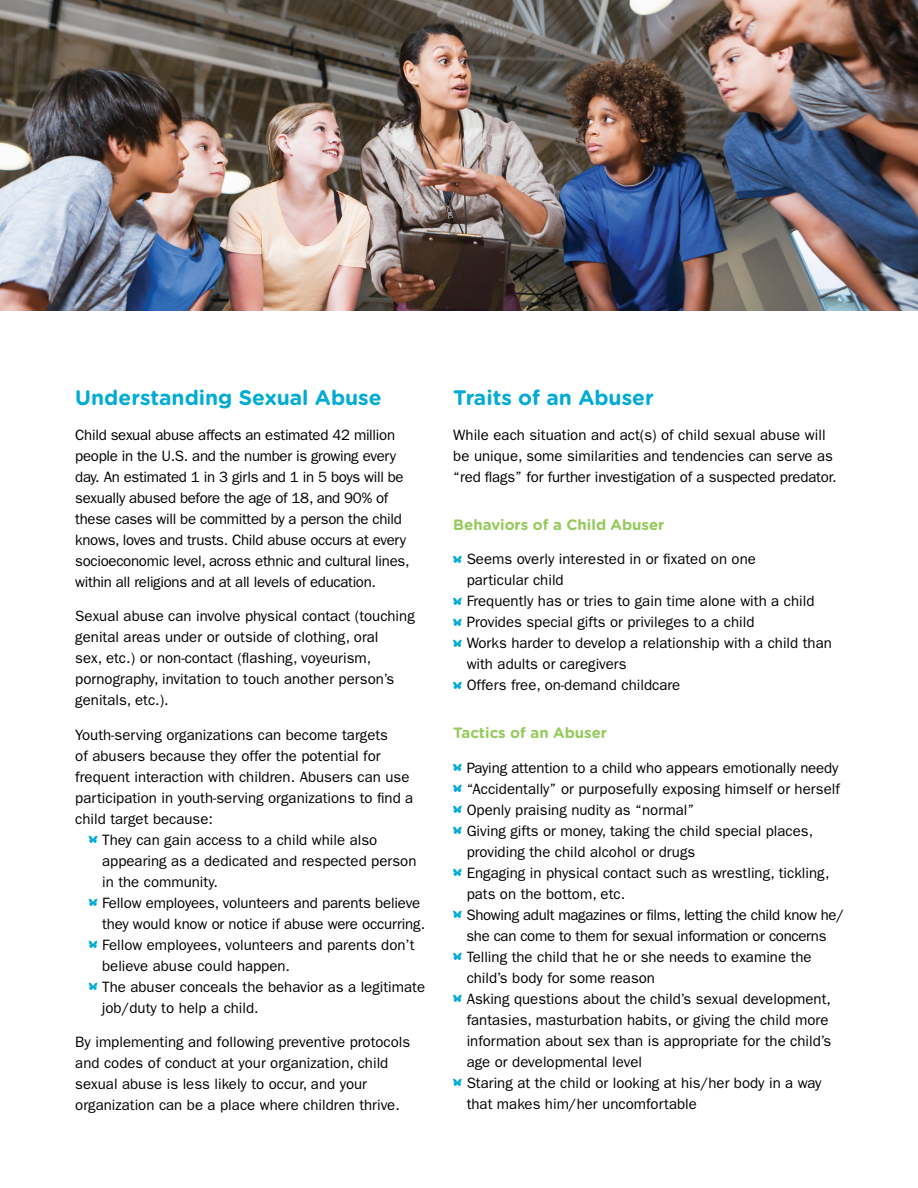
<style>
.page{position:relative;width:918px;height:1188px;background:#fff}
.page>*{position:absolute;margin:0;border:0;box-sizing:border-box;transform-origin:0 0}
.t1{font:700 21px "Gotham Rounded";color:#00abd4}
.t2{font:15px/21px "ITC Franklin Gothic Std";color:#000}
.t3{font:15px/21px "ITC Franklin Gothic Std";letter-spacing:-.02em;color:#000}
.t4{font:700 15px "Gotham Rounded";color:#95ca5b}
.s1{font-family:"LK Butterfly";color:#00abd4}
</style>
<div class="page">
<img style="left:0;top:0;width:918px;height:311px">
<h1 class="t1" style="left:75px;top:383px;width:308px">Understanding Sexual Abuse</h1>
<p class="t3" style="left:75px;top:424px;width:336px">Child sexual abuse affects an estimated 42 million people in the U.S. and the number is growing every day. An estimated 1 in 3 girls and 1 in 5 boys will be sexually abused before the age of 18, and 90% of these cases will be committed by a person the child knows, loves and trusts. Child abuse occurs at every socioeconomic level, across ethnic and cultural lines, within all religions and at all levels of education.</p>
<p class="t2" style="left:75px;top:606px;width:341px">Sexual abuse can involve physical contact (touching genital areas under or outside of clothing, oral<br>sex, etc.) or non-contact (flashing, voyeurism, pornography, invitation to touch another person’s genitals, etc.).</p>
<p class="t2" style="left:75px;top:724px;width:314px">Youth-serving organizations can become targets</p>
<p class="t2" style="left:75px;top:745px;width:307px">of abusers because they offer the potential for</p>
<p class="t2" style="left:75px;top:766px;width:336px">frequent interaction with children. Abusers can use</p>
<p class="t2" style="left:75px;top:787px;width:340px">participation in youth-serving organizations to find a</p>
<p class="t2" style="left:75px;top:808px;width:139px">child target because:</p>
<p class="t2" style="left:89px;top:829px;width:290px"><span class="s1">o</span> They can gain access to a child while also</p>
<p class="t2" style="left:102px;top:850px;width:316px">appearing as a dedicated and respected person</p>
<p class="t2" style="left:102px;top:871px;width:117px">in the community.</p>
<p class="t2" style="left:89px;top:892px;width:333px"><span class="s1">o</span> Fellow employees, volunteers and parents believe</p>
<p class="t2" style="left:102px;top:913px;width:325px">they would know or notice if abuse were occurring.</p>
<p class="t2" style="left:89px;top:934px;width:327px"><span class="s1">o</span> Fellow employees, volunteers and parents don’t</p>
<p class="t2" style="left:102px;top:955px;width:189px">believe abuse could happen.</p>
<p class="t2" style="left:89px;top:976px;width:338px"><span class="s1">o</span> The abuser conceals the behavior as a legitimate</p>
<p class="t2" style="left:102px;top:997px;width:158px">job/duty to help a child.</p>
<p class="t2" style="left:75px;top:1032px;width:336px">By implementing and following preventive protocols and codes of conduct at your organization, child sexual abuse is less likely to occur, and your organization can be a place where children thrive.</p>
<h1 class="t1" style="left:453px;top:383px;width:202px">Traits of an Abuser</h1>
<p class="t2" style="left:453px;top:424px;width:385px">While each situation and act(s) of child sexual abuse will be unique, some similarities and tendencies can serve as “red flags” for further investigation of a suspected predator.</p>
<p class="t4" style="left:453px;top:514px;width:213px">Behaviors of a Child Abuser</p>
<p class="t2" style="left:453px;top:549px;width:304px"><span class="s1">o</span> Seems overly interested in or fixated on one</p>
<p class="t2" style="left:467px;top:570px;width:99px">particular child</p>
<p class="t2" style="left:453px;top:591px;width:363px"><span class="s1">o</span> Frequently has or tries to gain time alone with a child</p>
<p class="t2" style="left:453px;top:612px;width:303px"><span class="s1">o</span> Provides special gifts or privileges to a child</p>
<p class="t2" style="left:453px;top:633px;width:380px"><span class="s1">o</span> Works harder to develop a relationship with a child than</p>
<p class="t2" style="left:467px;top:654px;width:162px">with adults or caregivers</p>
<p class="t2" style="left:453px;top:675px;width:229px"><span class="s1">o</span> Offers free, on-demand childcare</p>
<p class="t4" style="left:453px;top:722px;width:155px">Tactics of an Abuser</p>
<p class="t2" style="left:453px;top:757px;width:387px"><span class="s1">o</span> Paying attention to a child who appears emotionally needy</p>
<p class="t2" style="left:453px;top:778px;width:388px"><span class="s1">o</span> “Accidentally” or purposefully exposing himself or herself</p>
<p class="t2" style="left:453px;top:799px;width:242px"><span class="s1">o</span> Openly praising nudity as “normal”</p>
<p class="t2" style="left:453px;top:820px;width:361px"><span class="s1">o</span> Giving gifts or money, taking the child special places,</p>
<p class="t2" style="left:467px;top:841px;width:230px">providing the child alcohol or drugs</p>
<p class="t2" style="left:453px;top:862px;width:378px"><span class="s1">o</span> Engaging in physical contact such as wrestling, tickling,</p>
<p class="t2" style="left:467px;top:883px;width:160px">pats on the bottom, etc.</p>
<p class="t3" style="left:453px;top:904px;width:392px"><span class="s1">o</span> Showing adult magazines or films, letting the child know he/</p>
<p class="t3" style="left:466px;top:925px;width:362px">she can come to them for sexual information or concerns</p>
<p class="t2" style="left:453px;top:946px;width:360px"><span class="s1">o</span> Telling the child that he or she needs to examine the</p>
<p class="t2" style="left:467px;top:967px;width:190px">child’s body for some reason</p>
<p class="t2" style="left:453px;top:988px;width:379px"><span class="s1">o</span> Asking questions about the child’s sexual development,</p>
<p class="t2" style="left:467px;top:1009px;width:363px">fantasies, masturbation habits, or giving the child more</p>
<p class="t2" style="left:467px;top:1030px;width:366px">information about sex than is appropriate for the child’s</p>
<p class="t2" style="left:467px;top:1051px;width:177px">age or developmental level</p>
<p class="t2" style="left:453px;top:1072px;width:370px"><span class="s1">o</span> Staring at the child or looking at his/her body in a way</p>
<p class="t2" style="left:467px;top:1093px;width:232px">that makes him/her uncomfortable</p>
</div>
